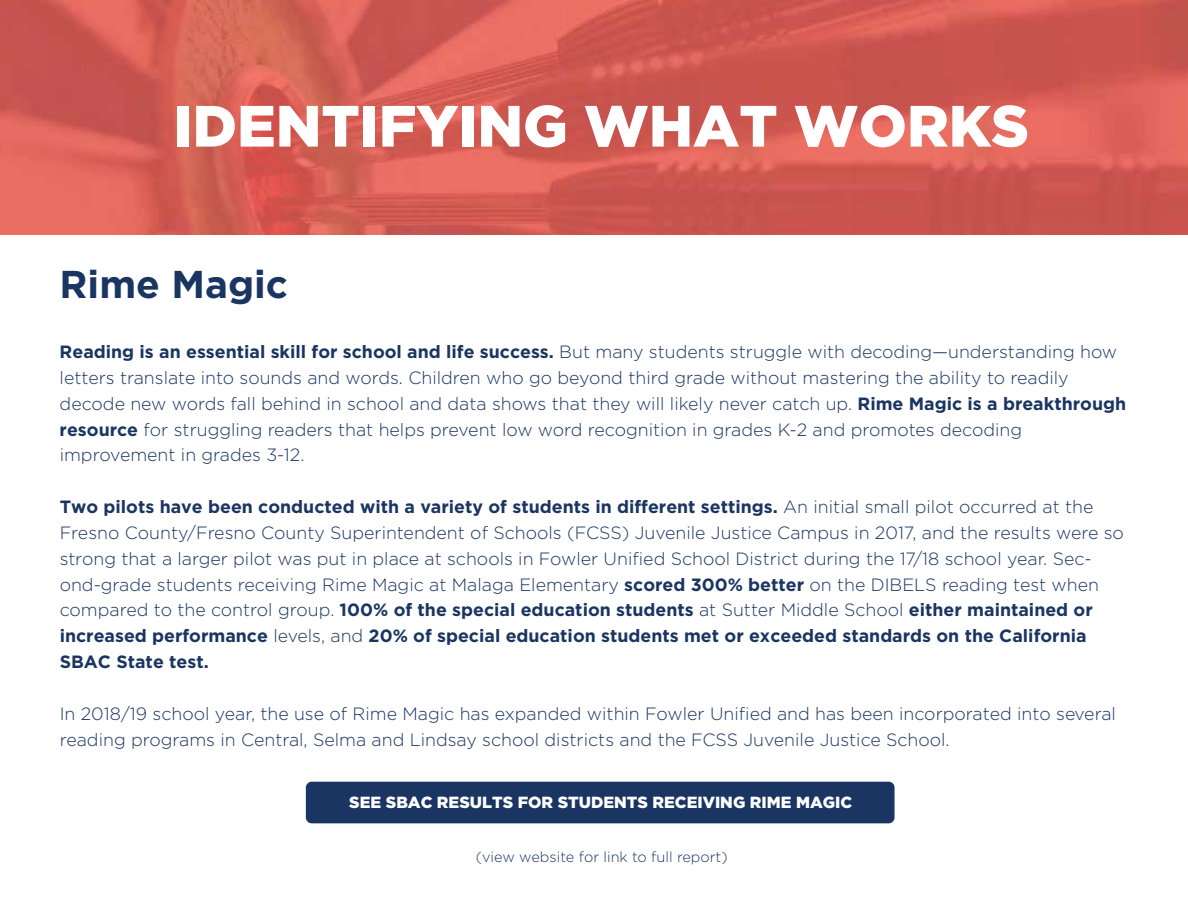
<style>
.page{position:relative;width:1188px;height:918px;background:#fff}
.page>*{position:absolute;margin:0;border:0;box-sizing:border-box;transform-origin:0 0}
.t1{font:900 58.05px "Gotham";color:#fff}
.t2{font:700 38.7px "Gotham";color:#1a3561}
.t3{font:300 17.7px/25.8px "Gotham";color:#1a3561}
.t4{font:900 16.2px "Gotham";color:#fff}
.t5{font:300 14.55px "Gotham";color:#1a3561}
.s1{font-weight:700}
</style>
<div class="page">
<img style="left:0;top:0;width:1188px;height:235px">
<div style="left:306px;top:782px;width:589px;height:41px;background:#1a3561;border-radius:6px"></div>
<h1 class="t1" style="left:174px;top:92px;width:857px">IDENTIFYING WHAT WORKS</h1>
<h2 class="t2" style="left:60px;top:262px;width:230px">Rime Magic</h2>
<p class="t3" style="left:60px;top:339px;width:1068px"><span class="s1">Reading is an essential skill for school and life success.</span> But many students struggle with decoding—understanding how letters translate into sounds and words. Children who go beyond third grade without mastering the ability to readily decode new words fall behind in school and data shows that they will likely never catch up. <span class="s1">Rime Magic is a breakthrough resource</span> for struggling readers that helps prevent low word recognition in grades K-2 and promotes decoding improvement in grades 3-12.</p>
<p class="t3" style="left:60px;top:494px;width:1066px"><span class="s1">Two pilots have been conducted with a variety of students in different settings.</span> An initial small pilot occurred at the Fresno County/Fresno County Superintendent of Schools (FCSS) Juvenile Justice Campus in 2017, and the results were so strong that a larger pilot was put in place at schools in Fowler Unified School District during the 17/18 school year. Sec&shy;ond-grade students receiving Rime Magic at Malaga Elementary <span class="s1">scored 300% better</span> on the DIBELS reading test when compared to the control group. <span class="s1">100% of the special education students</span> at Sutter Middle School <span class="s1">either maintained or increased performance</span> levels, and <span class="s1">20% of special education students met or exceeded standards on the California SBAC State test.</span></p>
<p class="t3" style="left:60px;top:700px;width:1058px">In 2018/19 school year, the use of Rime Magic has expanded within Fowler Unified and has been incorporated into several reading programs in Central, Selma and Lindsay school districts and the FCSS Juvenile Justice School.</p>
<p class="t4" style="left:349px;top:793px;width:505px">SEE SBAC RESULTS FOR STUDENTS RECEIVING RIME MAGIC</p>
<p class="t5" style="left:476px;top:849px;width:253px">(view website for link to full report)</p>
</div>
